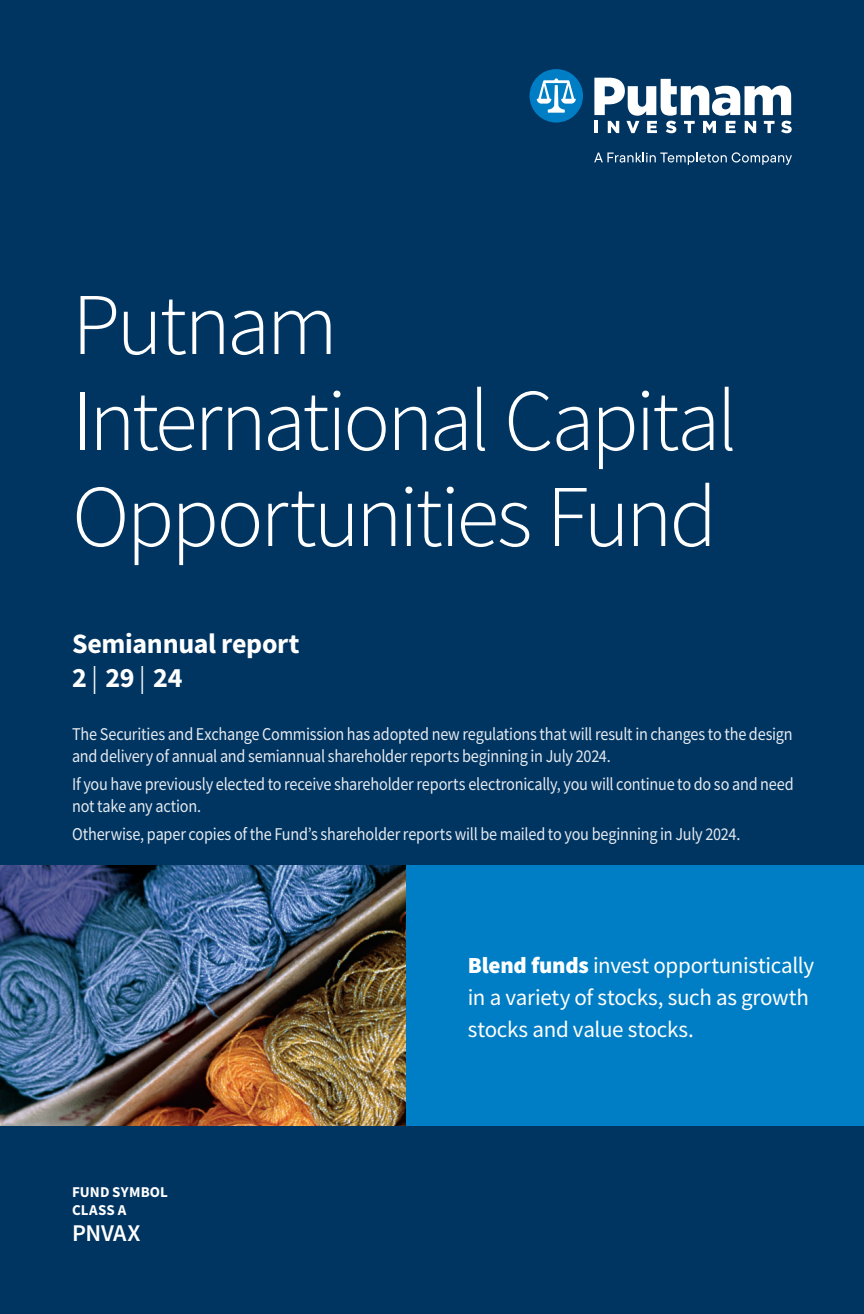
<style>
.page{position:relative;width:864px;height:1314px;background:#003562}
.page>*{position:absolute;margin:0;border:0;box-sizing:border-box;transform-origin:0 0}
.Cover_Fund_Name{font:300 88px/96px "Source Sans Pro";letter-spacing:-.04em;color:#fff}
.Type_of_Report{font:700 28px/34px "Source Sans Pro";letter-spacing:-.01em;color:#fff}
.Fund_Symbol_Front{font:600 24px "Source Sans Pro";letter-spacing:-.01em;color:#fff}
.Cover_Copy{font:23px/32px "Source Sans Pro";letter-spacing:-.015em;color:#fff}
.t1{font:18px/22px "Source Sans Pro";letter-spacing:-.015em;color:#fff;scale:.9 1}
.Fund_Symbol_Header{font:700 15px "Source Sans Pro";letter-spacing:.01em;color:#fff}
.s1{font-weight:900}
</style>
<div class="page">
<div style="left:406px;top:866px;width:458px;height:260px;background:#007ec5"></div>
<svg style="left:594px;top:152px;width:198px;height:13px"></svg>
<svg style="left:530px;top:69px;width:53px;height:54px"></svg>
<svg style="left:594px;top:78px;width:198px;height:55px"></svg>
<img style="left:0;top:866px;width:406px;height:260px">
<p class="Cover_Fund_Name" style="left:72px;top:277px;width:667px">Putnam<br>International Capital<br>Opportunities Fund</p>
<p class="Type_of_Report" style="left:72px;top:626px;width:229px">Semiannual report<br>2| 29| 24</p>
<p class="t1" style="left:72px;top:722px;width:802px">The Securities and Exchange Commission has adopted new regulations that will result in changes to the design and delivery of annual and semiannual shareholder reports beginning in July 2024.</p>
<p class="t1" style="left:72px;top:772px;width:804px">If you have previously elected to receive shareholder reports electronically, you will continue to do so and need not take any action.</p>
<p class="t1" style="left:72px;top:822px;width:744px">Otherwise, paper copies of the Fund’s shareholder reports will be mailed to you beginning in July 2024.</p>
<p class="Fund_Symbol_Header" style="left:72px;top:1182px;width:98px">FUND SYMBOL</p>
<p class="Fund_Symbol_Header" style="left:72px;top:1200px;width:56px">CLASS A</p>
<p class="Fund_Symbol_Front" style="left:72px;top:1218px;width:70px">PNVAX</p>
<p class="Cover_Copy" style="left:468px;top:949px;width:348px"><span class="s1">Blend funds</span> invest opportunistically in a variety of stocks, such as growth stocks and value stocks.</p>
</div>
